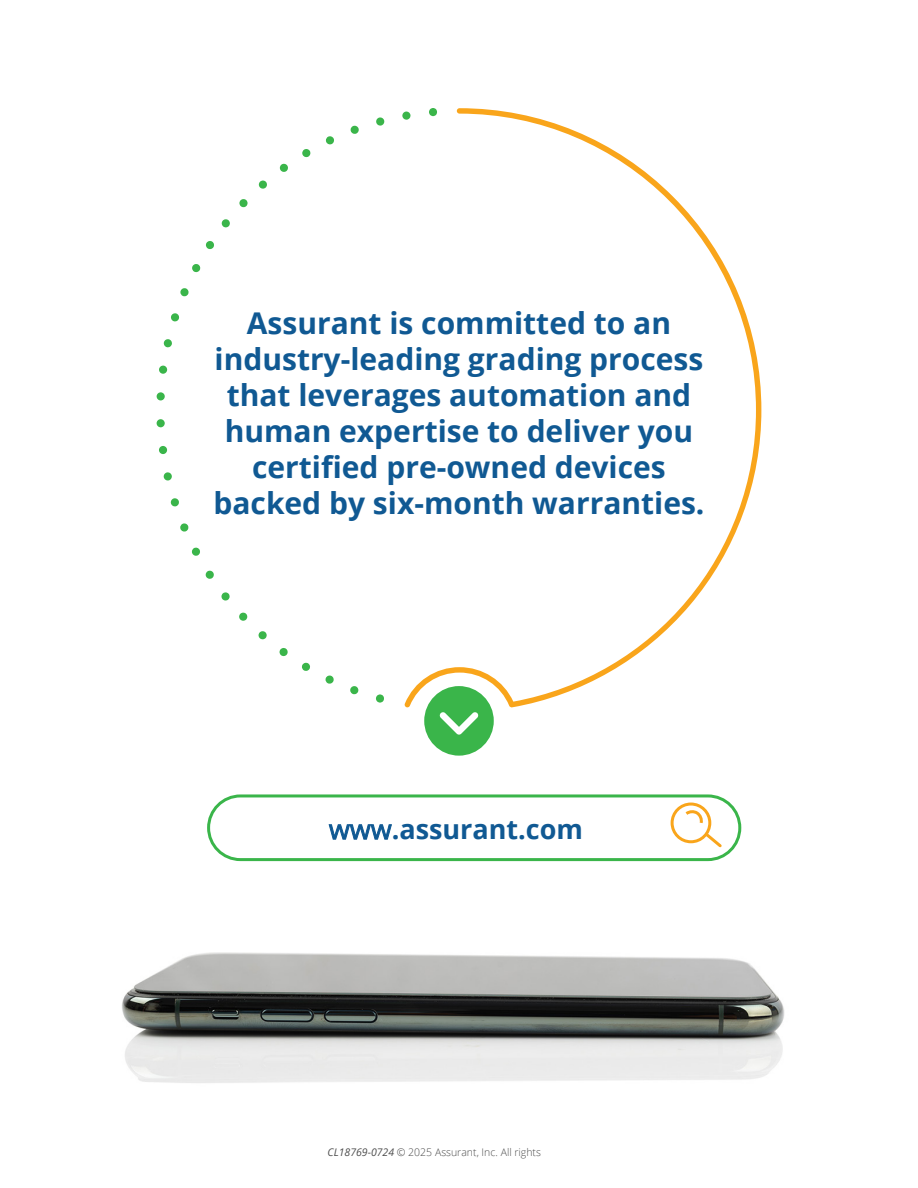
<style>
.page{position:relative;width:918px;height:1188px;background:#fff}
.page>*{position:absolute;margin:0;border:0;box-sizing:border-box;transform-origin:0 0}
.t1{font:700 30px/36px "Open Sans";color:#105993;text-align:center}
.t2{font:700 27px "Open Sans";color:#105993}
.t3{font:300 10.5px "Open Sans";color:#4d4d4d}
.s1{font-weight:400}
.s2{font-weight:400;font-style:italic}
</style>
<div class="page">
<img style="left:122px;top:952px;width:663px;height:131px">
<svg style="left:405px;top:108px;width:356px;height:600px"></svg>
<svg style="left:429px;top:108px;width:8px;height:8px"></svg>
<svg style="left:222px;top:219px;width:8px;height:9px"></svg>
<svg style="left:239px;top:199px;width:9px;height:9px"></svg>
<svg style="left:206px;top:241px;width:8px;height:8px"></svg>
<svg style="left:180px;top:288px;width:9px;height:9px"></svg>
<svg style="left:192px;top:264px;width:9px;height:9px"></svg>
<svg style="left:164px;top:339px;width:8px;height:9px"></svg>
<svg style="left:171px;top:313px;width:9px;height:9px"></svg>
<svg style="left:376px;top:117px;width:9px;height:9px"></svg>
<svg style="left:351px;top:125px;width:8px;height:9px"></svg>
<svg style="left:159px;top:365px;width:8px;height:9px"></svg>
<svg style="left:402px;top:111px;width:9px;height:9px"></svg>
<svg style="left:280px;top:163px;width:8px;height:9px"></svg>
<svg style="left:259px;top:180px;width:8px;height:9px"></svg>
<svg style="left:302px;top:149px;width:9px;height:9px"></svg>
<svg style="left:326px;top:136px;width:8px;height:9px"></svg>
<svg style="left:206px;top:570px;width:8px;height:9px"></svg>
<svg style="left:280px;top:648px;width:8px;height:9px"></svg>
<svg style="left:259px;top:631px;width:8px;height:9px"></svg>
<svg style="left:239px;top:612px;width:9px;height:9px"></svg>
<svg style="left:302px;top:662px;width:8px;height:9px"></svg>
<svg style="left:221px;top:592px;width:9px;height:9px"></svg>
<svg style="left:350px;top:686px;width:9px;height:9px"></svg>
<svg style="left:326px;top:675px;width:8px;height:9px"></svg>
<svg style="left:159px;top:446px;width:8px;height:8px"></svg>
<svg style="left:192px;top:547px;width:8px;height:9px"></svg>
<svg style="left:164px;top:472px;width:8px;height:9px"></svg>
<svg style="left:157px;top:419px;width:8px;height:8px"></svg>
<div style="left:157px;top:392px;width:8px;height:9px;background:#3ab54a;border-radius:50%"></div>
<svg style="left:180px;top:523px;width:9px;height:9px"></svg>
<svg style="left:171px;top:498px;width:8px;height:9px"></svg>
<svg style="left:376px;top:694px;width:8px;height:9px"></svg>
<svg style="left:419px;top:681px;width:80px;height:75px"></svg>
<div style="left:207px;top:794px;width:534px;height:67px;border:3px solid #3ab54a;border-radius:32px"></div>
<div style="left:671px;top:803px;width:40px;height:40px;border:3px solid #f9a51b;border-radius:50%"></div>
<svg style="left:682px;top:811px;width:40px;height:37px"></svg>
<p class="t1" style="left:213px;top:304px;width:493px">Assurant is committed to an industry-leading grading process that leverages automation and human expertise to deliver you certified pre-owned devices backed by six-month warranties.</p>
<p class="t2" style="left:329px;top:810px;width:256px"><span class="s1">www</span>.assurant.com</p>
<p class="t3" style="left:328px;top:1145px;width:215px"><span class="s2">CL18769-0724</span> © 2025 Assurant, Inc. All rights</p>
</div>
